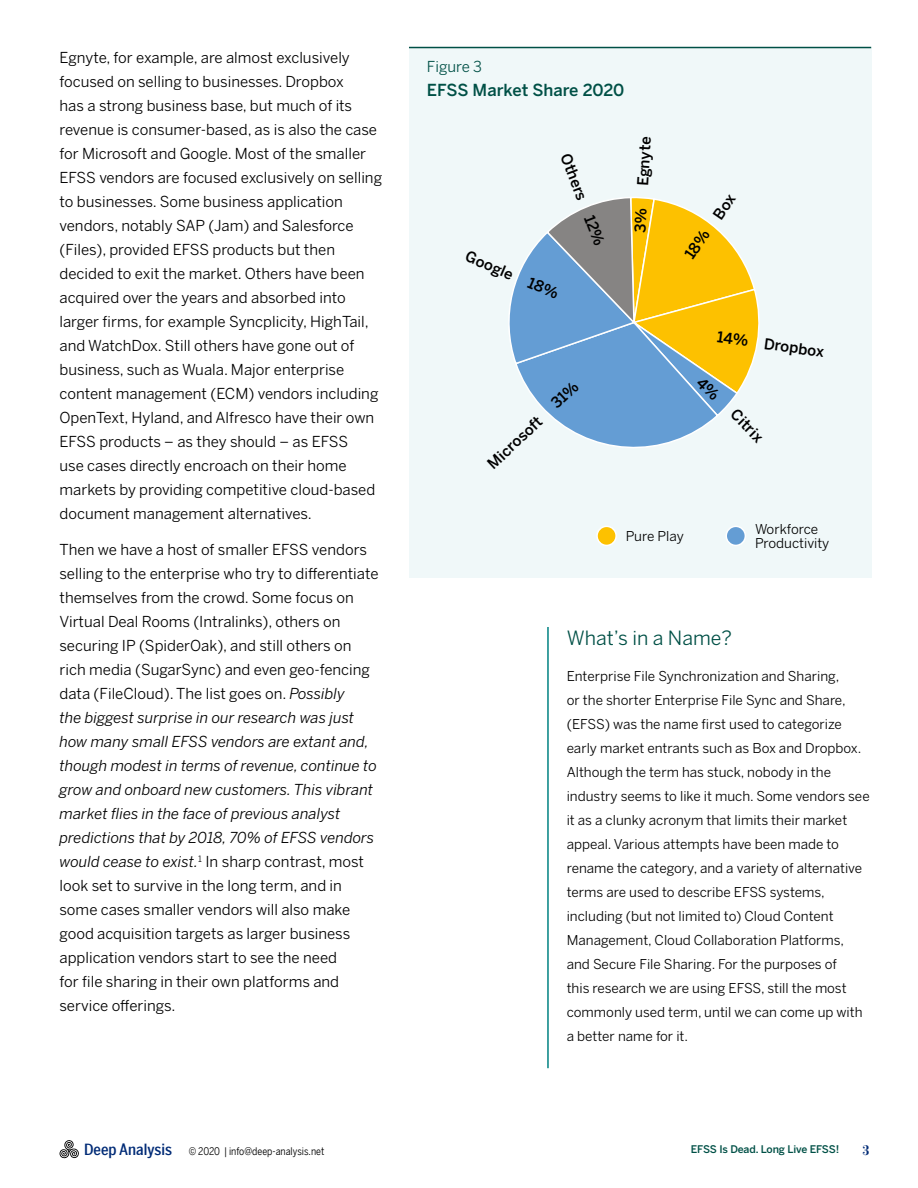
<style>
.page{position:relative;width:918px;height:1188px;background:#fff}
.page>*{position:absolute;margin:0;border:0;box-sizing:border-box;transform-origin:0 0}
.t1{font:19.5px "Benton Sans";color:#005046}
.t2{font:500 16.5px "Benton Sans";color:#005046}
.t3{font:15px/24px "Benton Sans";color:#000}
.t4{font:500 15px "Benton Sans";color:#000}
.t5{font:15px "Benton Sans";color:#005046}
.t6{font:700 15px "Benton Mod Disp Cond";color:#002b76}
.t7{font:13.5px/24px "Benton Sans";color:#000}
.t8{font:10.5px "Benton Sans Condensed";color:#000}
.t9{font:500 10.5px "Benton Sans";letter-spacing:-.015em;color:#005046}
.s1{font-style:italic}
.s2{font-weight:500;font-size:15.45px;color:#002b76}
</style>
<div class="page">
<svg style="left:59px;top:1140px;width:20px;height:18px"></svg>
<hr style="left:547px;top:627px;width:2px;height:441px;background:#008282">
<div style="left:409px;top:48px;width:462px;height:530px;background:#f0f8f9"></div>
<hr style="left:409px;top:47px;width:462px;height:1px;background:#005046">
<div style="left:597px;top:526px;width:19px;height:19px;background:#fdc100;border-radius:50%"></div>
<div style="left:596px;top:526px;width:21px;height:20px;border:2px solid #fff;border-radius:50%"></div>
<div style="left:726px;top:526px;width:19px;height:19px;background:#649dd4;border-radius:50%"></div>
<div style="left:726px;top:526px;width:20px;height:20px;border:2px solid #fff;border-radius:50%"></div>
<svg style="left:508px;top:197px;width:252px;height:251px"></svg>
<p class="t3" style="left:60px;top:45px;width:324px">Egnyte, for example, are almost exclusively focused on selling to businesses. Dropbox<br>has a strong business base, but much of its revenue is consumer-based, as is also the case for Microsoft and Google. Most of the smaller EFSS vendors are focused exclusively on selling to businesses. Some business application vendors, notably SAP (Jam) and Salesforce (Files), provided EFSS products but then decided to exit the market. Others have been acquired over the years and absorbed into larger firms, for example Syncplicity, HighTail, and WatchDox. Still others have gone out of business, such as Wuala. Major enterprise content management (ECM) vendors including OpenText, Hyland, and Alfresco have their own EFSS products – as they should – as EFSS<br>use cases directly encroach on their home markets by providing competitive cloud-based document management alternatives.</p>
<p class="t3" style="left:60px;top:537px;width:321px">Then we have a host of smaller EFSS vendors selling to the enterprise who try to differentiate themselves from the crowd. Some focus on Virtual Deal Rooms (Intralinks), others on securing IP (SpiderOak), and still others on rich media (SugarSync) and even geo-fencing data (FileCloud). The list goes on. <span class="s1">Possibly<br>the biggest surprise in our research was just how many small EFSS vendors are extant and, though modest in terms of revenue, continue to grow and onboard new customers. This vibrant market flies in the face of previous analyst predictions that by 2018, 70% of EFSS vendors would cease to exist.</span><sup>1</sup> In sharp contrast, most look set to survive in the long term, and in some cases smaller vendors will also make good acquisition targets as larger business application vendors start to see the need<br>for file sharing in their own platforms and service offerings.</p>
<p class="t5" style="left:427px;top:58px;width:57px">Figure 3</p>
<p class="t2" style="left:427px;top:80px;width:199px">EFSS Market Share 2020</p>
<p class="t4" style="left:574px;top:151px;width:50px;rotate:69deg">Others</p>
<p class="t4" style="left:633px;top:185px;width:51px;rotate:-86deg">Egnyte</p>
<p class="t4" style="left:470px;top:247px;width:52px;rotate:23deg">Google</p>
<p class="t4" style="left:484px;top:459px;width:70px;rotate:-43deg">Microsoft</p>
<p class="t4" style="left:766px;top:334px;width:62px;rotate:8deg">Dropbox</p>
<p class="t4" style="left:740px;top:405px;width:41px;rotate:45deg">Citrix</p>
<p class="t7" style="left:626px;top:524px;width:59px">Pure Play</p>
<p class="t7" style="left:755px;top:523px;width:76px;line-height:13.5px">Workforce<br>Productivity</p>
<h1 class="t1" style="left:567px;top:626px;width:167px">What’s in a Name?</h1>
<p class="t7" style="left:567px;top:664px;width:305px">Enterprise File Synchronization and Sharing,<br>or the shorter Enterprise File Sync and Share, (EFSS) was the name first used to categorize early market entrants such as Box and Dropbox.<br>Although the term has stuck, nobody in the industry seems to like it much. Some vendors see it as a clunky acronym that limits their market appeal. Various attempts have been made to rename the category, and a variety of alternative terms are used to describe EFSS systems, including (but not limited to) Cloud Content Management, Cloud Collaboration Platforms, and Secure File Sharing. For the purposes of<br>this research we are using EFSS, still the most commonly used term, until we can come up with a better name for it.</p>
<p class="t8" style="left:84px;top:1144px;width:242px"><span class="s2">Deep Analysis</span> © 2020 | info@deep-analysis.net</p>
<p class="t9" style="left:691px;top:1143px;width:150px">EFSS Is Dead. Long Live EFSS!</p>
<p class="t6" style="left:863px;top:1142px;width:8px">3</p>
</div>
